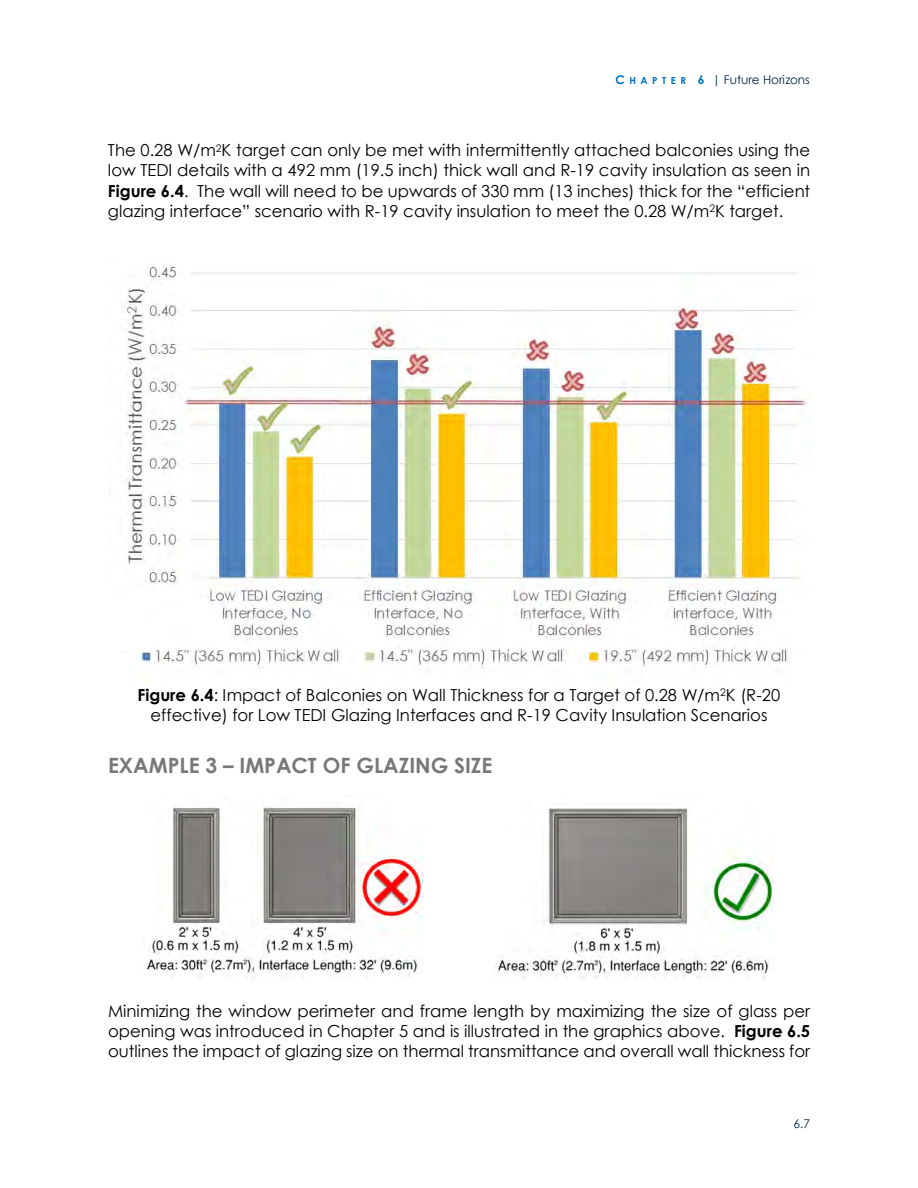
<style>
.page{position:relative;width:918px;height:1188px;background:#fff}
.page>*{position:absolute;margin:0;border:0;box-sizing:border-box;transform-origin:0 0}
.t1{font:700 21px "Century Gothic";color:#78777a}
.t2{font:16.5px/20.2px "Century Gothic";color:#000;text-align:justify}
.t3{font:12px "Century Gothic";color:#002746}
.s1{font-weight:700;color:#0070c0}
.s2{font-weight:700;font-size:9.75px;color:#0070c0}
.s3{font-weight:700}
</style>
<div class="page">
<img style="left:123px;top:264px;width:688px;height:404px">
<img style="left:146px;top:806px;width:276px;height:173px">
<img style="left:494px;top:806px;width:279px;height:173px">
<p class="t3" style="left:616px;top:75px;width:196px"><span class="s1">C</span> <span class="s2">H A P T E R</span> <span class="s1">6</span> | Future Horizons</p>
<p class="t2" style="left:108px;top:142px;width:704px">The 0.28 W/m<sup>2</sup>K target can only be met with intermittently attached balconies using the low TEDI details with a 492 mm (19.5 inch) thick wall and R-19 cavity insulation as seen in <span class="s3">Figure 6.4</span>. The wall will need to be upwards of 330 mm (13 inches) thick for the “efficient glazing interface” scenario with R-19 cavity insulation to meet the 0.28 W/m<sup>2</sup>K target.</p>
<p class="t2" style="left:138px;top:686px;width:644px;text-align:center"><span class="s3">Figure 6.4</span>: Impact of Balconies on Wall Thickness for a Target of 0.28 W/m<sup>2</sup>K (R-20 effective) for Low TEDI Glazing Interfaces and R-19 Cavity Insulation Scenarios</p>
<p class="t1" style="left:108px;top:757px;width:386px">EXAMPLE 3 – IMPACT OF GLAZING SIZE</p>
<p class="t2" style="left:108px;top:1002px;width:704px">Minimizing the window perimeter and frame length by maximizing the size of glass per opening was introduced in Chapter 5 and is illustrated in the graphics above. <span class="s3">Figure 6.5 </span>outlines the impact of glazing size on thermal transmittance and overall wall thickness for</p>
<p class="t3" style="left:793px;top:1119px;width:18px">6.7</p>
</div>
